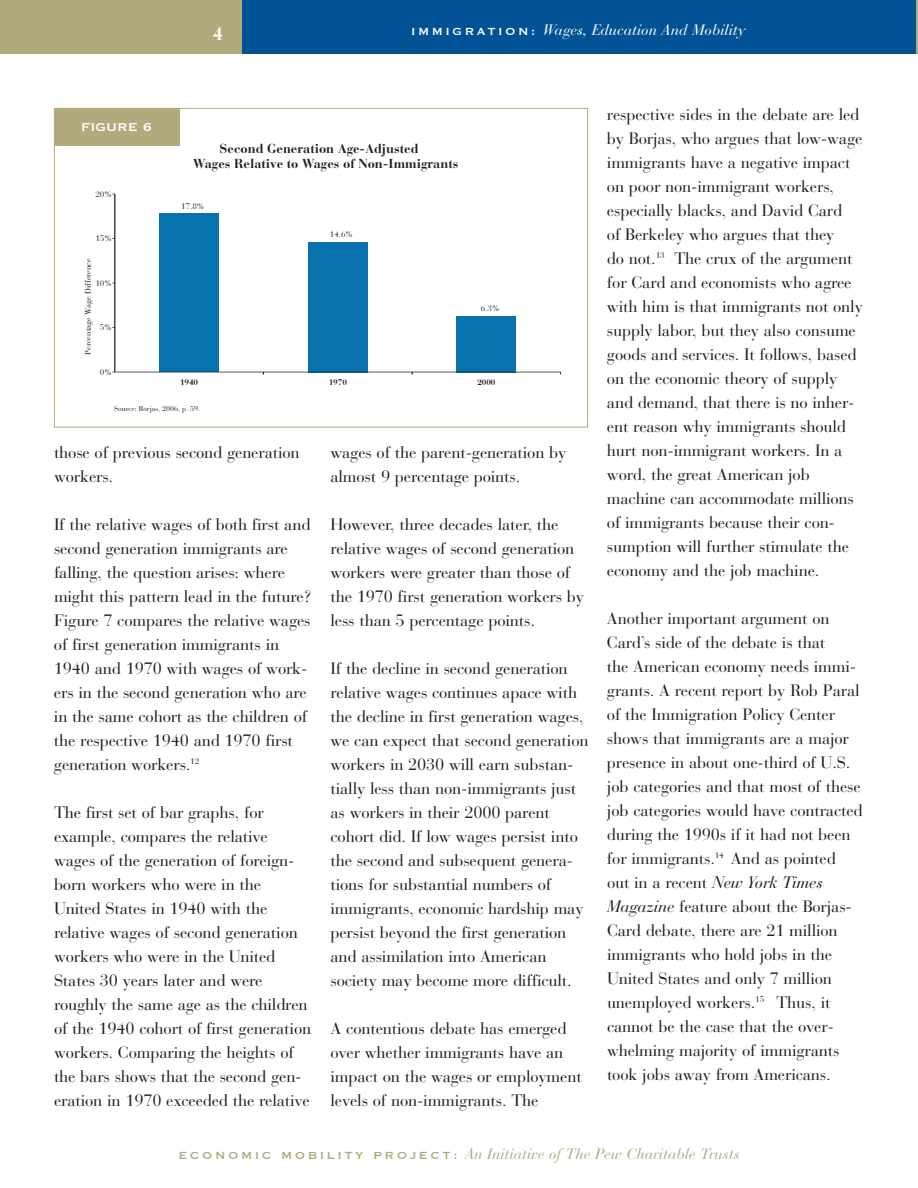
<style>
.page{position:relative;width:918px;height:1188px;background:#fff}
.page>*{position:absolute;margin:0;border:0;box-sizing:border-box;transform-origin:0 0}
.t1{font:700 18px "Bauer Bodoni";color:#fff}
.t2{font:16.5px/24px "Bauer Bodoni";letter-spacing:-.01em;color:#231f20}
.t3{font:italic 15px "Bauer Bodoni";color:#b1aa7d}
.t4{font:italic 15px "Bauer Bodoni";color:#fff}
.t5{font:15px "Copperplate";color:#fff}
.t6{font:700 12.9px/15.9px "Bauer Bodoni";color:#231f20}
.t7{font:8.1px "Bauer Bodoni";color:#231f20}
.t8{font:700 8.1px "Bauer Bodoni";color:#231f20}
.t9{font:7.2px "Bauer Bodoni";color:#231f20}
.s1{font-family:"Copperplate";font-style:normal;font-size:13.5px}
.s2{font-style:italic}
</style>
<div class="page">
<div style="left:159px;top:213px;width:60px;height:159px;background:#0872ae"></div>
<div style="left:308px;top:242px;width:60px;height:130px;background:#0872ae"></div>
<div style="left:457px;top:316px;width:59px;height:56px;background:#0872ae"></div>
<hr style="left:115px;top:194px;width:1px;height:178px;background:#231f20">
<hr style="left:115px;top:372px;width:446px;height:1px;background:#231f20">
<div style="left:54px;top:108px;width:126px;height:38px;background:#b1aa7d"></div>
<div style="left:0;top:0;width:916px;height:54px;background:#005294"></div>
<div style="left:0;top:0;width:242px;height:54px;background:#b1aa7d"></div>
<hr style="left:916px;top:0;width:2px;height:54px;background:#b1aa7d">
<p class="t1" style="left:213px;top:28px;width:12px">4</p>
<p class="t4" style="left:411px;top:24px;width:336px"><span class="s1">I M M I G R AT I O N :</span> Wages, Education And Mobility</p>
<p class="t5" style="left:81px;top:117px;width:72px">FIGURE 6</p>
<p class="t7" style="left:95px;top:191px;width:18px">20%</p>
<p class="t7" style="left:95px;top:235px;width:18px">15%</p>
<p class="t7" style="left:95px;top:280px;width:18px">10%</p>
<p class="t7" style="left:85px;top:325px;width:43px;rotate:-90deg">g Wg Dif</p>
<p class="t7" style="left:100px;top:324px;width:13px">5%</p>
<p class="t7" style="left:85px;top:355px;width:6px;rotate:-90deg">P</p>
<p class="t7" style="left:100px;top:369px;width:13px">0%</p>
<p class="t6" style="left:193px;top:142px;width:267px;text-indent:27px">Second Generation Age-Adjusted<br>Wages Relative to Wages of Non-Immigrants</p>
<p class="t7" style="left:181px;top:203px;width:25px">17.8%</p>
<p class="t7" style="left:334px;top:231px;width:20px">4.6%</p>
<p class="t7" style="left:485px;top:305px;width:15px">.3%</p>
<p class="t8" style="left:180px;top:380px;width:20px">1940</p>
<p class="t8" style="left:329px;top:380px;width:20px">1970</p>
<p class="t8" style="left:477px;top:380px;width:20px">2 00</p>
<p class="t9" style="left:114px;top:406px;width:74px">Source: Borjas, 2006, p</p>
<p class="t2" style="left:54px;top:442px;width:247px">those of previous second generation workers.</p>
<p class="t2" style="left:54px;top:514px;width:259px">If the relative wages of both first and second generation immigrants are falling, the question arises: where might this pattern lead in the future?<br>Figure 7 compares the relative wages of first generation immigrants in 1940 and 1970 with wages of work&shy;ers in the second generation who are in the same cohort as the children of the respective 1940 and 1970 first generation workers.<sup>12</sup></p>
<p class="t2" style="left:54px;top:802px;width:259px">The first set of bar graphs, for example, compares the relative wages of the generation of foreign&shy;born workers who were in the United States in 1940 with the relative wages of second generation workers who were in the United States 30 years later and were roughly the same age as the children of the 1940 cohort of first generation workers. Comparing the heights of the bars shows that the second gen&shy;eration in 1970 exceeded the relative</p>
<p class="t2" style="left:330px;top:442px;width:237px">wages of the parent-generation by almost 9 percentage points.</p>
<p class="t2" style="left:330px;top:514px;width:255px">However, three decades later, the relative wages of second generation workers were greater than those of the 1970 first generation workers by less than 5 percentage points.</p>
<p class="t2" style="left:330px;top:658px;width:260px">If the decline in second generation relative wages continues apace with the decline in first generation wages, we can expect that second generation workers in 2030 will earn substan&shy;tially less than non-immigrants just as workers in their 2000 parent cohort did. If low wages persist into the second and subsequent genera&shy;tions for substantial numbers of immigrants, economic hardship may persist beyond the first generation and assimilation into American society may become more difficult.</p>
<p class="t2" style="left:330px;top:1018px;width:253px">A contentious debate has emerged over whether immigrants have an impact on the wages or employment levels of non-immigrants. The</p>
<p class="t2" style="left:607px;top:105px;width:257px">respective sides in the debate are led by Borjas, who argues that low-wage immigrants have a negative impact on poor non-immigrant workers, especially blacks, and David Card<br>of Berkeley who argues that they<br>do not.<sup>13</sup> The crux of the argument for Card and economists who agree with him is that immigrants not only supply labor, but they also consume goods and services. It follows, based on the economic theory of supply and demand, that there is no inher&shy;ent reason why immigrants should hurt non-immigrant workers. In a word, the great American job machine can accommodate millions of immigrants because their con&shy;sumption will further stimulate the economy and the job machine.</p>
<p class="t2" style="left:607px;top:609px;width:257px">Another important argument on<br>Card’s side of the debate is that<br>the American economy needs immi&shy;grants. A recent report by Rob Paral of the Immigration Policy Center shows that immigrants are a major presence in about one-third of U.S. job categories and that most of these job categories would have contracted during the 1990s if it had not been for immigrants.<sup>14</sup> And as pointed<br>out in a recent <span class="s2">New York Times<br>Magazine</span> feature about the Borjas-<br>Card debate, there are 21 million immigrants who hold jobs in the<br>United States and only 7 million unemployed workers.<sup>15</sup> Thus, it cannot be the case that the over&shy;whelming majority of immigrants took jobs away from Americans.</p>
<p class="t3" style="left:179px;top:1148px;width:563px"><span class="s1">E C O N O M I C M O B I L I T Y P R O J E C T :</span> An Initiative of The Pew Charitable Trusts</p>
</div>
